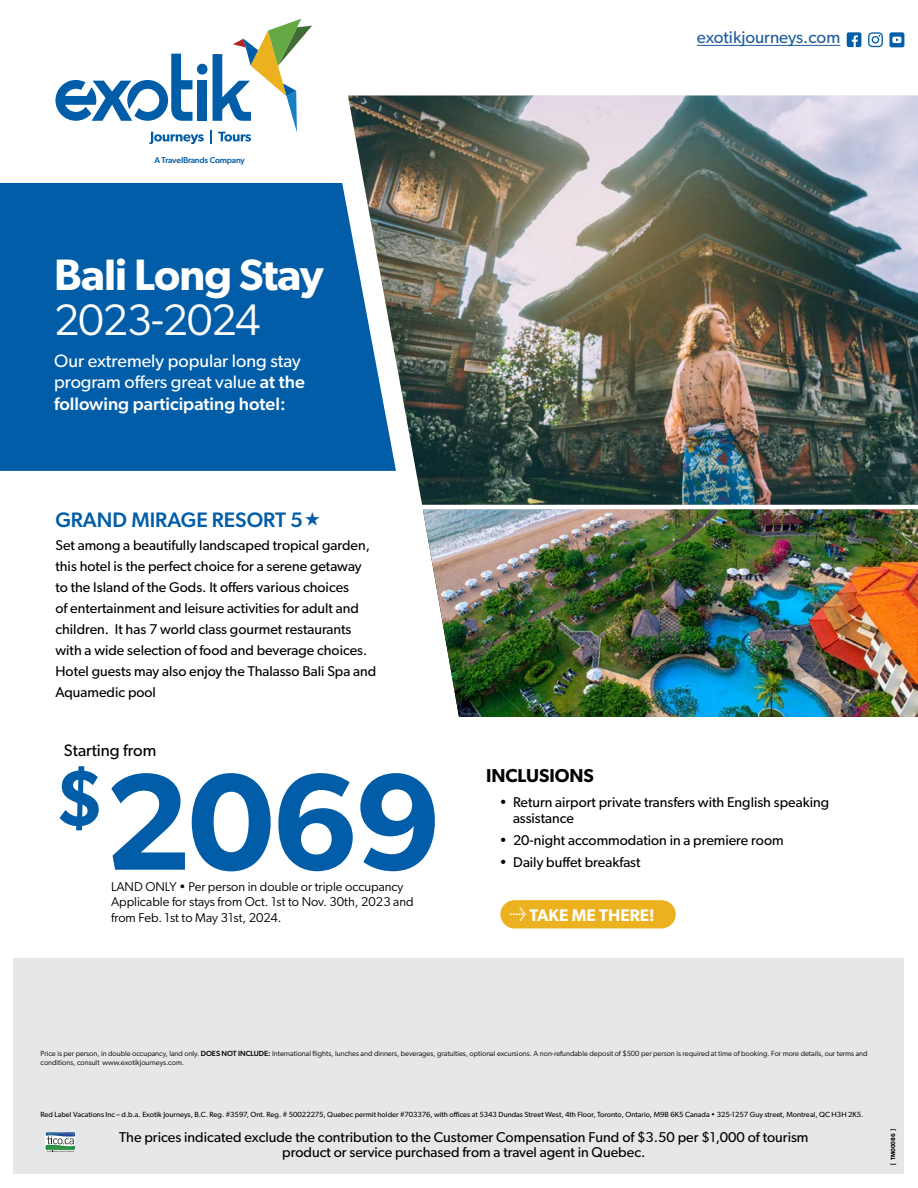
<style>
.page{position:relative;width:918px;height:1188px;background:#fff}
.page>*{position:absolute;margin:0;border:0;box-sizing:border-box;transform-origin:0 0}
.Hotel{font:600 138px "Gibson";color:#015da7}
.t1{font:600 44.1px/45px "Gibson";letter-spacing:-.02em;color:#fff}
.t2{font:500 21px "Gibson";color:#015da7}
.Hotel-2{font:600 18.75px "Gibson";color:#000}
.Hotel-3{font:18px/21.6px "Gibson";color:#fff}
.t3{font:17.1px "Gibson";color:#215e9e}
.t4{font:600 16.8px "Gibson";color:#fff}
.Hotel-4{font:16.65px "Gibson";color:#000}
.t5{font:14.25px/15px "Gibson";color:#000;text-align:center}
.t6{font:14.1px/21px "Gibson";color:#000}
.Hotel-5{font:12.9px/15.5px "Gibson";color:#000}
.Basebar{font:500 8.55px "Gibson";letter-spacing:-.02em;color:#015da7}
.t7{font:7.5px/9px "Gibson";color:#000}
.t8{font:7.5px "Gibson";color:#000}
.t9{font:600 6px "Gibson";color:#000}
.s1{font-weight:400}
.s2{font-weight:500}
</style>
<div class="page">
<div style="left:0;top:183px;width:348px;height:288px;background:#015da7"></div>
<div style="left:14px;top:958px;width:890px;height:216px;background:#e6e7e8"></div>
<img style="left:46px;top:1132px;width:29px;height:3px">
<img style="left:47px;top:1133px;width:27px;height:2px">
<svg style="left:46px;top:1135px;width:29px;height:17px"></svg>
<img style="left:47px;top:1145px;width:27px;height:4px">
<img style="left:348px;top:96px;width:570px;height:409px">
<hr style="left:697px;top:45px;width:143px;height:1px;background:#215e9e">
<svg style="left:868px;top:32px;width:15px;height:15px"></svg>
<svg style="left:847px;top:32px;width:14px;height:15px"></svg>
<div style="left:889px;top:32px;width:15px;height:15px;background:#015da7;border-radius:2px"></div>
<svg style="left:892px;top:37px;width:10px;height:6px"></svg>
<div style="left:500px;top:900px;width:176px;height:28px;background:#ecb11f;border-radius:14px"></div>
<img style="left:422px;top:509px;width:496px;height:208px">
<div style="left:197px;top:81px;width:10px;height:40px;background:#015da7"></div>
<svg style="left:55px;top:54px;width:138px;height:67px"></svg>
<div style="left:197px;top:64px;width:10px;height:11px;background:#015da7;border-radius:50%"></div>
<svg style="left:149px;top:132px;width:55px;height:12px"></svg>
<svg style="left:210px;top:19px;width:102px;height:124px"></svg>
<p class="Basebar" style="left:155px;top:155px;width:92px">A TravelBrands Company</p>
<p class="t1" style="left:54px;top:251px;width:271px">Bali Long Stay<br><span class="s1">2023-2024</span></p>
<p class="Hotel-3" style="left:54px;top:350px;width:252px">Our extremely popular long stay program offers great value <span class="s2">at the following participating hotel:</span></p>
<p class="t2" style="left:55px;top:507px;width:249px">GRAND MIRAGE RESORT 5</p>
<p class="t6" style="left:55px;top:535px;width:322px">Set among a beautifully landscaped tropical garden, this hotel is the perfect choice for a serene getaway to the Island of the Gods. It offers various choices<br>of entertainment and leisure activities for adult and children. It has 7 world class gourmet restaurants with a wide selection of food and beverage choices.<br>Hotel guests may also enjoy the Thalasso Bali Spa and Aquamedic pool</p>
<p class="Hotel-4" style="left:64px;top:740px;width:94px">Starting from</p>
<p class="Hotel" style="left:54px;top:740px;width:389px"><sup>$</sup>2069</p>
<p class="Hotel-5" style="left:111px;top:878px;width:294px">LAND ONLY • Per person in double or triple occupancy</p>
<p class="Hotel-5" style="left:111px;top:894px;width:304px">Applicable for stays from Oct. 1st to Nov. 30th, 2023 and from Feb. 1st to May 31st, 2024.</p>
<p class="t3" style="left:697px;top:27px;width:145px">exotikjourneys.com</p>
<p class="Hotel-2" style="left:486px;top:765px;width:109px">INCLUSIONS</p>
<p class="t6" style="left:513px;top:794px;width:318px;line-height:15.9px;text-indent:-14px">• Return airport private transfers with English speaking assistance</p>
<p class="t6" style="left:500px;top:829px;width:286px">• 20-night accommodation in a premiere room</p>
<p class="t6" style="left:500px;top:851px;width:143px">• Daily buffet breakfast</p>
<p class="t4" style="left:510px;top:905px;width:146px">≥ TAKE ME THERE!</p>
<p class="t7" style="left:40px;top:1049px;width:829px">Price is per person, in double occupancy, land only. <span class="s2">DOES NOT INCLUDE:</span> International flights, lunches and dinners, beverages, gratuities, optional excursions. A non-refundable deposit of $500 per person is required at time of booking. For more details, our terms and conditions, consult www.exotikjourneys.com.</p>
<p class="t8" style="left:40px;top:1110px;width:825px">Red Label Vacations Inc – d.b.a. Exotik Journeys, B.C. Reg. #3597, Ont. Reg. # 50022275, Quebec permit holder #703376, with offices at 5343 Dundas Street West, 4th Floor, Toronto, Ontario, M9B 6K5 Canada • 325-1257 Guy street, Montreal, QC H3H 2K5.</p>
<p class="t5" style="left:119px;top:1129px;width:691px">The prices indicated exclude the contribution to the Customer Compensation Fund of $3.50 per $1,000 of tourism product or service purchased from a travel agent in Quebec.</p>
<p class="t9" style="left:890px;top:1165px;width:37px;rotate:-90deg">[ TM00086 ]</p>
</div>
